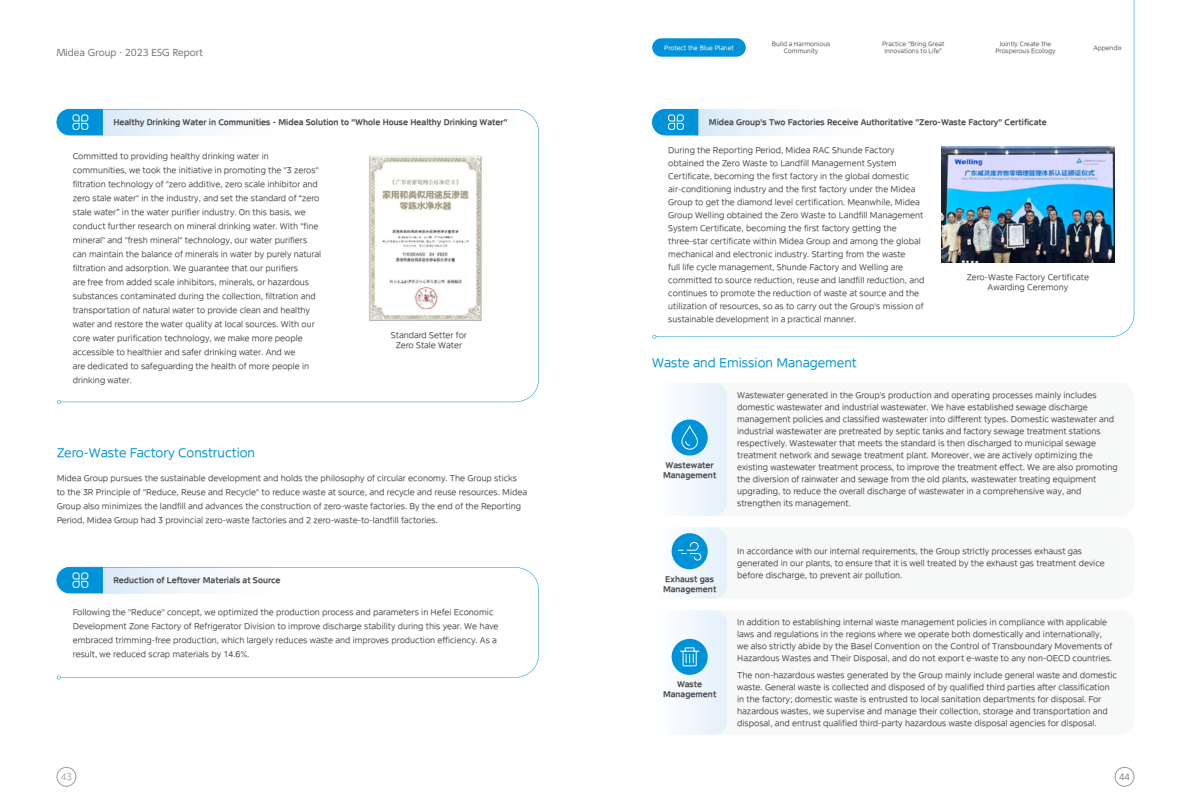
<style>
.page{position:relative;width:1191px;height:808px;background:#fff}
.page>*{position:absolute;margin:0;border:0;box-sizing:border-box;transform-origin:0 0}
.t1{font:12px "MEIDITYPE";color:#0092d8}
.t2{font:9px "TT UD Shin Go Pro Regular";color:#727171}
.t3{font:300 9px "MEIDITYPE";color:#898989}
.t4{font:9px "MEIDITYPE";color:#898989}
.t5{font:8px/14px "MEIDITYPE";color:#4c4948}
.t6{font:700 8px/10px "MEIDITYPE";color:#4c4948;text-align:center}
.t7{font:6px/7px "MEIDITYPE";color:#595757;text-align:center}
.t8{font:6px "MEIDITYPE";color:#fff}
</style>
<div class="page">
<div style="left:57px;top:767px;width:19px;height:19px;border:1px solid #9c9a9a;border-radius:50%"></div>
<div style="left:1114px;top:767px;width:20px;height:19px;border:1px solid #9c9a9a;border-radius:50%"></div>
<svg style="left:57px;top:400px;width:4px;height:4px"></svg>
<svg style="left:61px;top:109px;width:478px;height:293px"></svg>
<svg style="left:56px;top:109px;width:47px;height:26px"></svg>
<img style="left:362px;top:152px;width:126px;height:174px">
<svg style="left:57px;top:675px;width:4px;height:4px"></svg>
<svg style="left:61px;top:567px;width:478px;height:111px"></svg>
<svg style="left:56px;top:567px;width:47px;height:26px"></svg>
<svg style="left:652px;top:335px;width:4px;height:4px"></svg>
<svg style="left:652px;top:112px;width:4px;height:20px"></svg>
<svg style="left:656px;top:0;width:478px;height:337px"></svg>
<img style="left:941px;top:147px;width:173px;height:115px">
<div style="left:697px;top:383px;width:437px;height:133px;background:#f7f8f8;border-radius:14px"></div>
<svg style="left:671px;top:383px;width:56px;height:133px"></svg>
<div style="left:697px;top:610px;width:437px;height:125px;background:#f7f8f8;border-radius:14px"></div>
<svg style="left:671px;top:610px;width:56px;height:125px"></svg>
<div style="left:697px;top:527px;width:437px;height:72px;background:#f7f8f8;border-radius:14px"></div>
<svg style="left:671px;top:527px;width:56px;height:72px"></svg>
<div style="left:652px;top:38px;width:94px;height:19px;background:#0092d8;border-radius:9px"></div>
<p class="t2" style="left:57px;top:45px;width:147px">Midea Group · 2023 ESG Report</p>
<p class="t6" style="left:113px;top:117px;width:395px">Healthy Drinking Water in Communities - Midea Solution to "Whole House Healthy Drinking Water"</p>
<p class="t5" style="left:73px;top:149px;width:250px">Committed to providing healthy drinking water in communities, we took the initiative in promoting the "3 zeros" filtration technology of "zero additive, zero scale inhibitor and zero stale water" in the industry, and set the standard of “zero stale water” in the water purifier industry. On this basis, we conduct further research on mineral drinking water. With "fine mineral" and "fresh mineral" technology, our water purifiers can maintain the balance of minerals in water by purely natural filtration and adsorption. We guarantee that our purifiers<br>are free from added scale inhibitors, minerals, or hazardous substances contaminated during the collection, filtration and transportation of natural water to provide clean and healthy water and restore the water quality at local sources. With our core water purification technology, we make more people accessible to healthier and safer drinking water. And we<br>are dedicated to safeguarding the health of more people in drinking water.</p>
<p class="t5" style="left:391px;top:330px;width:78px;line-height:10px;text-align:center">Standard Setter for<br>Zero Stale Water</p>
<h1 class="t1" style="left:57px;top:446px;width:200px">Zero-Waste Factory Construction</h1>
<p class="t5" style="left:57px;top:472px;width:472px">Midea Group pursues the sustainable development and holds the philosophy of circular economy. The Group sticks to the 3R Principle of "Reduce, Reuse and Recycle" to reduce waste at source, and recycle and reuse resources. Midea Group also minimizes the landfill and advances the construction of zero-waste factories. By the end of the Reporting Period, Midea Group had 3 provincial zero-waste factories and 2 zero-waste-to-landfill factories.</p>
<p class="t6" style="left:113px;top:575px;width:169px">Reduction of Leftover Materials at Source</p>
<p class="t5" style="left:73px;top:605px;width:427px">Following the "Reduce" concept, we optimized the production process and parameters in Hefei Economic Development Zone Factory of Refrigerator Division to improve discharge stability during this year. We have embraced trimming-free production, which largely reduces waste and improves production efficiency. As a result, we reduced scrap materials by 14.6%.</p>
<p class="t8" style="left:664px;top:44px;width:71px">Protect the Blue Planet</p>
<p class="t7" style="left:772px;top:41px;width:60px">Build a Harmonious<br>Community</p>
<p class="t7" style="left:882px;top:41px;width:64px">Practice “Bring Great<br>Innovations to Life”</p>
<p class="t7" style="left:995px;top:41px;width:62px">Jointly Create the<br>Prosperous Ecology</p>
<p class="t7" style="left:1093px;top:44px;width:30px">Appendix</p>
<p class="t6" style="left:709px;top:117px;width:339px">Midea Group's Two Factories Receive Authoritative "Zero-Waste Factory" Certificate</p>
<p class="t5" style="left:668px;top:144px;width:257px;line-height:13px">During the Reporting Period, Midea RAC Shunde Factory obtained the Zero Waste to Landfill Management System Certificate, becoming the first factory in the global domestic air-conditioning industry and the first factory under the Midea Group to get the diamond level certification. Meanwhile, Midea Group Welling obtained the Zero Waste to Landfill Management System Certificate, becoming the first factory getting the three-star certificate within Midea Group and among the global mechanical and electronic industry. Starting from the waste<br>full life cycle management, Shunde Factory and Welling are committed to source reduction, reuse and landfill reduction, and continues to promote the reduction of waste at source and the utilization of resources, so as to carry out the Group's mission of sustainable development in a practical manner.</p>
<p class="t5" style="left:966px;top:273px;width:124px;line-height:10px;text-align:center">Zero-Waste Factory Certificate<br>Awarding Ceremony</p>
<h1 class="t1" style="left:652px;top:356px;width:206px">Waste and Emission Management</h1>
<p class="t5" style="left:737px;top:389px;width:382px;line-height:12px">Wastewater generated in the Group's production and operating processes mainly includes domestic wastewater and industrial wastewater. We have established sewage discharge management policies and classified wastewater into different types. Domestic wastewater and industrial wastewater are pretreated by septic tanks and factory sewage treatment stations respectively. Wastewater that meets the standard is then discharged to municipal sewage treatment network and sewage treatment plant. Moreover, we are actively optimizing the existing wastewater treatment process, to improve the treatment effect. We are also promoting the diversion of rainwater and sewage from the old plants, wastewater treating equipment upgrading, to reduce the overall discharge of wastewater in a comprehensive way, and strengthen its management.</p>
<p class="t6" style="left:663px;top:460px;width:55px">Wastewater<br>Management</p>
<p class="t6" style="left:663px;top:574px;width:55px;text-align:left">Exhaust gas<br>Management</p>
<p class="t6" style="left:663px;top:679px;width:55px">Waste<br>Management</p>
<p class="t5" style="left:737px;top:545px;width:369px;line-height:12px">In accordance with our internal requirements, the Group strictly processes exhaust gas generated in our plants, to ensure that it is well treated by the exhaust gas treatment device before discharge, to prevent air pollution.</p>
<p class="t5" style="left:737px;top:616px;width:376px;line-height:12px">In addition to establishing internal waste management policies in compliance with applicable laws and regulations in the regions where we operate both domestically and internationally, we also strictly abide by the Basel Convention on the Control of Transboundary Movements of Hazardous Wastes and Their Disposal, and do not export e-waste to any non-OECD countries.</p>
<p class="t5" style="left:737px;top:669px;width:381px;line-height:12px">The non-hazardous wastes generated by the Group mainly include general waste and domestic waste. General waste is collected and disposed of by qualified third parties after classification in the factory; domestic waste is entrusted to local sanitation departments for disposal. For hazardous wastes, we supervise and manage their collection, storage and transportation and disposal, and entrust qualified third-party hazardous waste disposal agencies for disposal.</p>
<p class="t3" style="left:61px;top:772px;width:12px">43</p>
<p class="t4" style="left:1119px;top:772px;width:13px">44</p>
</div>
